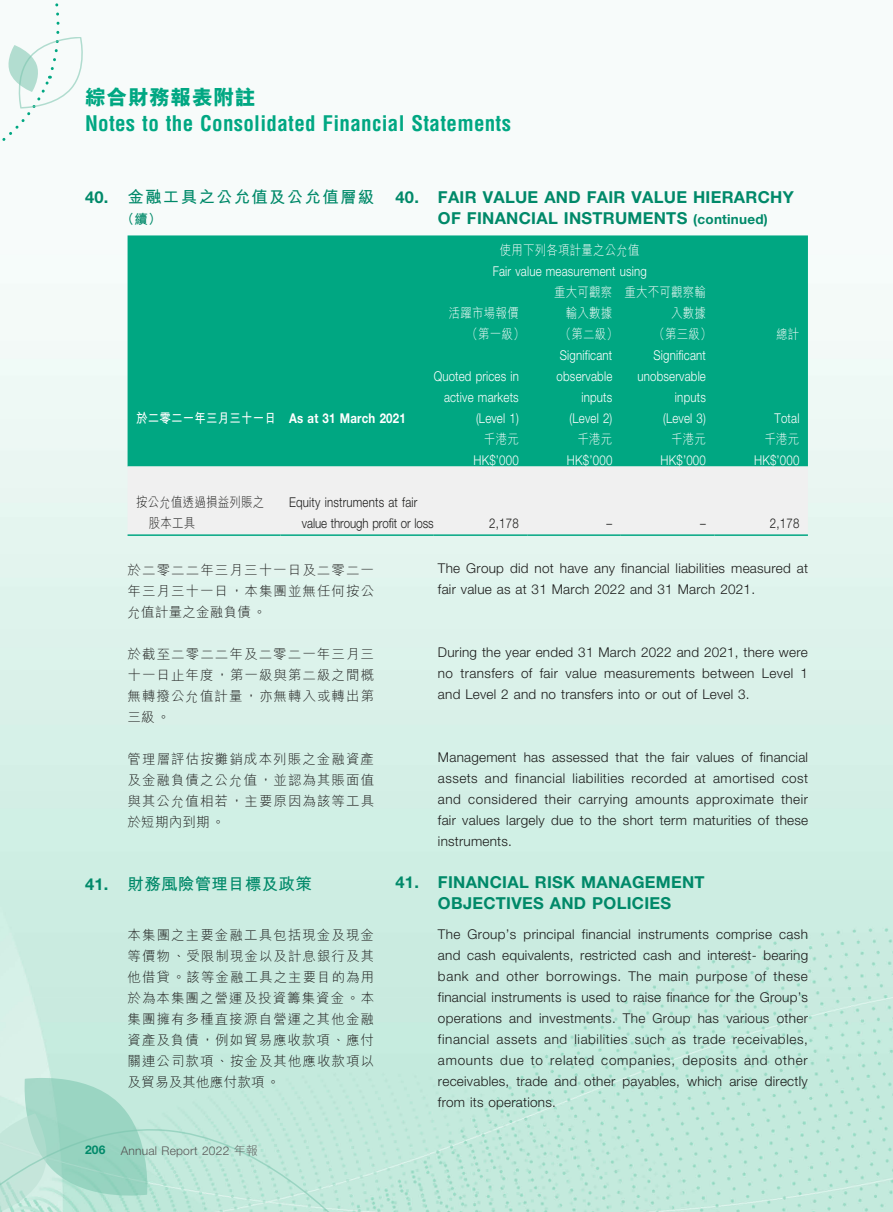
<style>
.page{position:relative;width:893px;height:1212px;background:#fff}
.page>*{position:absolute;margin:0;border:0;box-sizing:border-box;transform-origin:0 0}
.t1{font:700 condensed 21px "Helvetica LT Std";letter-spacing:.015em;color:#00a782}
.t2{font:800 21px "M Hei HK";letter-spacing:.02em;color:#00a782}
.t3{font:700 16.5px/21px "Helvetica Neue LT Std";letter-spacing:.015em;color:#008969}
.t4{font:700 16.5px "M Hei HK";letter-spacing:.075em;color:#008969}
.t5{font:700 16.5px "M Hei HK";letter-spacing:.015em;color:#008969}
.t6{font:300 13.5px/21px "Helvetica Neue LT Std";letter-spacing:.015em;color:#1c1c1b;text-align:justify}
.t7{font:300 13.5px/21px "M Hei HK";letter-spacing:.075em;color:#1c1c1b;text-align:justify}
.t8{font:300 13.5px/21px "Helvetica Neue LT Std";letter-spacing:.015em;color:#fff;text-align:right;scale:.85 1}
.t9{font:300 13.5px/21px "M Hei HK";letter-spacing:.015em;color:#fff;scale:.85 1}
.t10{font:300 13.5px/21px "Helvetica Neue LT Std";letter-spacing:.015em;color:#1c1c1b;scale:.85 1}
.t11{font:700 13.5px "Helvetica Neue LT Std";letter-spacing:.015em;color:#fff;scale:.85 1}
.t12{font:300 13.5px/21px "M Hei HK";letter-spacing:.015em;color:#1c1c1b;scale:.85 1}
.t13{font:700 13.5px "M Hei HK";color:#008969}
.t14{font:300 12px "Helvetica Neue LT Std";letter-spacing:.015em;color:#575756}
.t15{font:700 12px "Helvetica Neue LT Std";color:#008969}
.s1{font-family:"Helvetica Neue LT Std"}
.s2{font-size:13.5px}
.s3{font-family:"M Hei HK"}
</style>
<div class="page">
<img style="left:0;top:235px;width:893px;height:977px">
<svg style="left:0;top:1071px;width:385px;height:141px;background:#bae4d6"></svg>
<svg style="left:2px;top:3px;width:81px;height:138px"></svg>
<div style="left:128px;top:235px;width:680px;height:231px;background:#00a782"></div>
<div style="left:128px;top:466px;width:680px;height:68px;background:#f0f0f0"></div>
<hr style="left:128px;top:534px;width:153px;height:2px;background:#00a782">
<hr style="left:281px;top:534px;width:153px;height:2px;background:#00a782">
<hr style="left:434px;top:534px;width:93px;height:2px;background:#00a782">
<hr style="left:527px;top:534px;width:94px;height:2px;background:#00a782">
<hr style="left:621px;top:534px;width:93px;height:2px;background:#00a782">
<hr style="left:714px;top:534px;width:94px;height:2px;background:#00a782">
<h1 class="t2" style="left:85px;top:83px;width:172px">綜合財務報表附註</h1>
<h1 class="t1" style="left:85px;top:110px;width:428px">Notes to the Consolidated Financial Statements</h1>
<p class="t4" style="left:85px;top:185px;width:291px"><span class="s1">40.</span> 金融工具之公允值及公允值層級</p>
<p class="t13" style="left:121px;top:209px;width:42px">（續）</p>
<p class="t3" style="left:438px;top:186px;width:357px;text-indent:-43px">40. FAIR VALUE AND FAIR VALUE HIERARCHY<br>OF FINANCIAL INSTRUMENTS <span class="s2">(continued)</span></p>
<p class="t9" style="left:500px;top:239px;width:166px">使用下列各項計量之公允值</p>
<p class="t8" style="left:493px;top:260px;width:183px">Fair value measurement using</p>
<p class="t9" style="left:466px;top:302px;width:70px;text-indent:-17px">活躍市場報價（第一級）</p>
<p class="t9" style="left:554px;top:281px;width:77px;text-align:center">重大可觀察輸入數據<br>（第二級）</p>
<p class="t9" style="left:624px;top:281px;width:97px">重大不可觀察輸</p>
<p class="t9" style="left:671px;top:302px;width:42px">入數據</p>
<p class="t9" style="left:653px;top:323px;width:70px">（第三級）</p>
<p class="t9" style="left:776px;top:323px;width:29px">總計</p>
<p class="t8" style="left:434px;top:365px;width:102px">Quoted prices in active markets</p>
<p class="t8" style="left:557px;top:344px;width:67px">Significant observable inputs</p>
<p class="t8" style="left:637px;top:344px;width:82px">Significant unobservable inputs</p>
<p class="t11" style="left:136px;top:410px;width:319px"><span class="s3">於二零二一年三月三十一日</span> As at 31 March 2021</p>
<p class="t8" style="left:476px;top:407px;width:52px">(Level 1)</p>
<p class="t8" style="left:570px;top:407px;width:52px">(Level 2)</p>
<p class="t8" style="left:663px;top:407px;width:52px">(Level 3)</p>
<p class="t8" style="left:774px;top:407px;width:31px">Total</p>
<p class="t9" style="left:484px;top:428px;width:42px">千港元</p>
<p class="t9" style="left:577px;top:428px;width:42px">千港元</p>
<p class="t9" style="left:671px;top:428px;width:42px">千港元</p>
<p class="t9" style="left:765px;top:428px;width:42px">千港元</p>
<p class="t8" style="left:473px;top:449px;width:55px">HK$’000</p>
<p class="t8" style="left:567px;top:449px;width:55px">HK$’000</p>
<p class="t8" style="left:660px;top:449px;width:55px">HK$’000</p>
<p class="t8" style="left:754px;top:449px;width:55px">HK$’000</p>
<p class="t12" style="left:149px;top:491px;width:137px;text-indent:-13px">按公允值透過損益列賬之股本工具</p>
<p class="t10" style="left:302px;top:491px;width:157px;text-indent:-13px">Equity instruments at fair value through profit or loss</p>
<p class="t10" style="left:489px;top:512px;width:36px">2,178</p>
<p class="t10" style="left:607px;top:512px;width:8px">–</p>
<p class="t10" style="left:700px;top:512px;width:8px">–</p>
<p class="t10" style="left:770px;top:512px;width:36px">2,178</p>
<p class="t6" style="left:438px;top:558px;width:372px">The Group did not have any financial liabilities measured at fair value as at 31 March 2022 and 31 March 2021.</p>
<p class="t7" style="left:128px;top:559px;width:248px">於二零二二年三月三十一日及二零二一年三月三十一日，本集團並無任何按公允值計量之金融負債。</p>
<p class="t7" style="left:128px;top:643px;width:248px">於截至二零二二年及二零二一年三月三十一日止年度，第一級與第二級之間概無轉撥公允值計量，亦無轉入或轉出第三級。</p>
<p class="t7" style="left:128px;top:748px;width:248px">管理層評估按攤銷成本列賬之金融資產及金融負債之公允值，並認為其賬面值與其公允值相若，主要原因為該等工具於短期內到期。</p>
<p class="t6" style="left:438px;top:642px;width:372px">During the year ended 31 March 2022 and 2021, there were no transfers of fair value measurements between Level 1 and Level 2 and no transfers into or out of Level 3.</p>
<p class="t6" style="left:438px;top:747px;width:372px">Management has assessed that the fair values of financial assets and financial liabilities recorded at amortised cost and considered their carrying amounts approximate their fair values largely due to the short term maturities of these instruments.</p>
<p class="t3" style="left:395px;top:871px;width:311px;text-align:center">41. FINANCIAL RISK MANAGEMENT<br>OBJECTIVES AND POLICIES</p>
<p class="t6" style="left:438px;top:923px;width:372px">The Group’s principal financial instruments comprise cash and cash equivalents, restricted cash and interest- bearing bank and other borrowings. The main purpose of these financial instruments is used to raise finance for the Group’s operations and investments. The Group has various other financial assets and liabilities such as trade receivables, amounts due to related companies, deposits and other receivables, trade and other payables, which arise directly from its operations.</p>
<p class="t5" style="left:85px;top:872px;width:228px"><span class="s1">41.</span> 財務風險管理目標及政策</p>
<p class="t7" style="left:128px;top:924px;width:248px">本集團之主要金融工具包括現金及現金等價物、受限制現金以及計息銀行及其他借貸。該等金融工具之主要目的為用於為本集團之營運及投資籌集資金。本集團擁有多種直接源自營運之其他金融資產及負債，例如貿易應收款項、應付關連公司款項、按金及其他應收款項以及貿易及其他應付款項。</p>
<p class="t15" style="left:85px;top:1143px;width:22px">206</p>
<p class="t14" style="left:121px;top:1143px;width:139px">Annual Report 2022 <span class="s3">年報</span></p>
</div>
